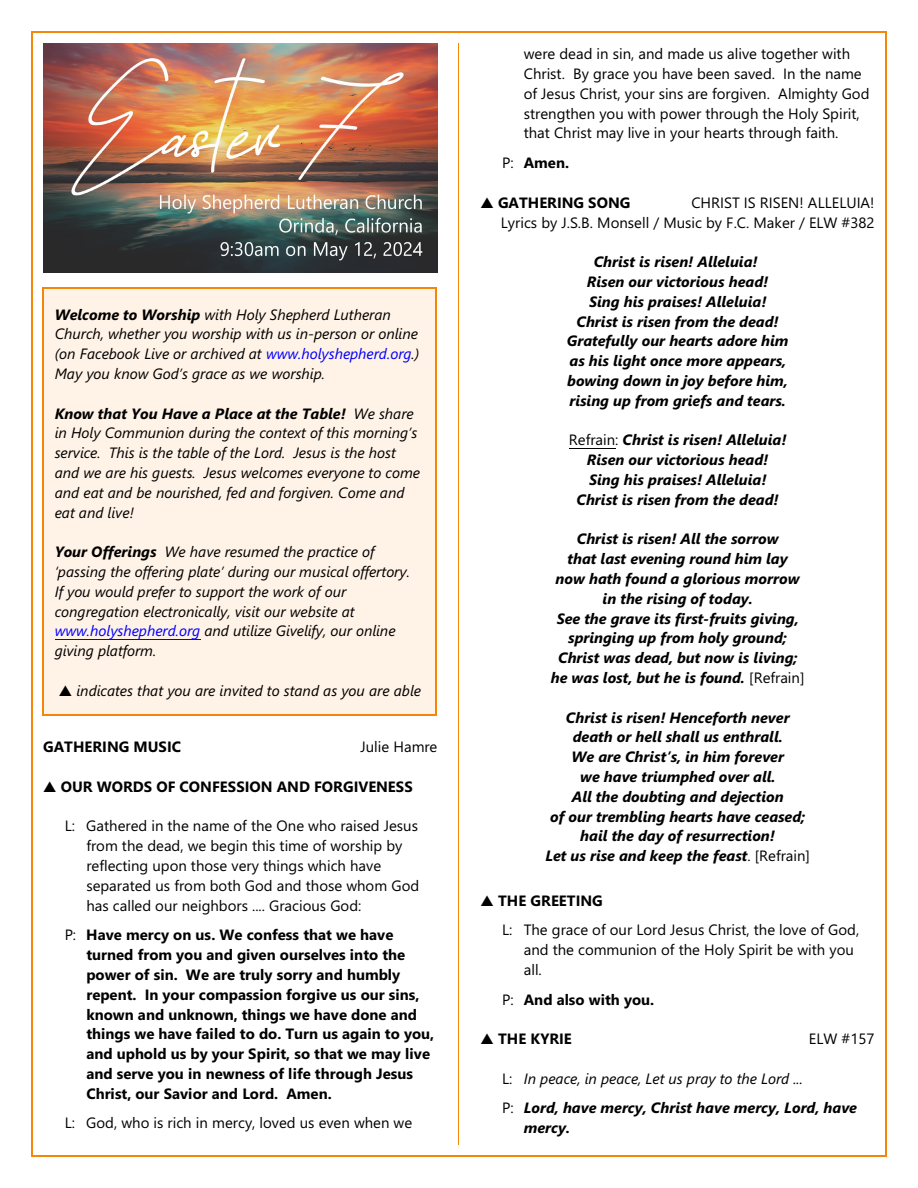
<style>
.page{position:relative;width:918px;height:1188px;background:#fff}
.page>*{position:absolute;margin:0;border:0;box-sizing:border-box;transform-origin:0 0}
.t1{font:italic 700 15px/19.8px "Segoe UI";color:#000;text-align:center}
.t2{font:italic 15px/19.8px "Segoe UI";color:#000}
.t3{font:15px/19.8px "Segoe UI";color:#000}
.t4{font:700 15px/19.8px "Segoe UI";color:#000}
.s1{font-weight:700}
.s2{color:#00f}
.s3{font-weight:400}
.s4{font-weight:400;font-style:normal}
</style>
<div class="page">
<hr style="left:31px;top:31px;width:1px;height:1126px;background:#f58708">
<hr style="left:886px;top:31px;width:1px;height:1126px;background:#f58708">
<hr style="left:31px;top:31px;width:856px;height:1px;background:#f58708">
<hr style="left:31px;top:1156px;width:856px;height:1px;background:#f58708">
<img style="left:43px;top:43px;width:395px;height:230px">
<div style="left:42px;top:288px;width:395px;height:427px;background:#fff2e6"></div>
<hr style="left:55px;top:639px;width:145px;height:1px;background:#00f">
<hr style="left:42px;top:288px;width:2px;height:427px;background:#f58708">
<hr style="left:435px;top:288px;width:2px;height:427px;background:#f58708">
<hr style="left:42px;top:288px;width:394px;height:1px;background:#f58708">
<hr style="left:42px;top:714px;width:394px;height:1px;background:#f58708">
<hr style="left:569px;top:448px;width:46px;height:1px;background:#000">
<hr style="left:458px;top:43px;width:1px;height:1102px;background:#f58708">
<p class="t2" style="left:55px;top:306px;width:366px"><span class="s1">Welcome to Worship</span> with Holy Shepherd Lutheran Church, whether you worship with us in-person or online (on Facebook Live or archived at <span class="s2">www.holyshepherd.org</span>.)<br>May you know God’s grace as we worship.</p>
<p class="t2" style="left:55px;top:405px;width:367px"><span class="s1">Know that You Have a Place at the Table!</span> We share in Holy Communion during the context of this morning’s service. This is the table of the Lord. Jesus is the host and we are his guests. Jesus welcomes everyone to come and eat and be nourished, fed and forgiven. Come and eat and live!</p>
<p class="t2" style="left:55px;top:543px;width:357px"><span class="s1">Your Offerings</span> We have resumed the practice of ‘passing the offering plate’ during our musical offertory.<br>If you would prefer to support the work of our congregation electronically, visit our website at <span class="s2">www.holyshepherd.org</span> and utilize Givelify, our online giving platform.</p>
<p class="t2" style="left:76px;top:682px;width:346px">indicates that you are invited to stand as you are able</p>
<p class="t4" style="left:43px;top:738px;width:139px">GATHERING MUSIC</p>
<p class="t3" style="left:361px;top:738px;width:78px">Julie Hamre</p>
<p class="t4" style="left:61px;top:778px;width:353px">OUR WORDS OF CONFESSION AND FORGIVENESS</p>
<p class="t3" style="left:86px;top:818px;width:335px;text-indent:-22px">L: Gathered in the name of the One who raised Jesus from the dead, we begin this time of worship by reflecting upon those very things which have separated us from both God and those whom God has called our neighbors .... Gracious God:</p>
<p class="t4" style="left:86px;top:927px;width:349px;text-indent:-22px"><span class="s3">P:</span> Have mercy on us. We confess that we have turned from you and given ourselves into the power of sin. We are truly sorry and humbly repent. In your compassion forgive us our sins, known and unknown, things we have done and things we have failed to do. Turn us again to you, and uphold us by your Spirit, so that we may live and serve you in newness of life through Jesus Christ, our Savior and Lord. Amen.</p>
<p class="t3" style="left:65px;top:1115px;width:349px">L: God, who is rich in mercy, loved us even when we</p>
<p class="t3" style="left:524px;top:45px;width:347px">were dead in sin, and made us alive together with Christ. By grace you have been saved. In the name of Jesus Christ, your sins are forgiven. Almighty God strengthen you with power through the Holy Spirit, that Christ may live in your hearts through faith.</p>
<p class="t4" style="left:502px;top:154px;width:68px"><span class="s3">P:</span> Amen.</p>
<p class="t4" style="left:498px;top:194px;width:134px">GATHERING SONG</p>
<p class="t3" style="left:501px;top:194px;width:375px;text-align:right">CHRIST IS RISEN! ALLELUIA!<br>Lyrics by J.S.B. Monsell / Music by F.C. Maker / ELW #382</p>
<p class="t1" style="left:567px;top:253px;width:223px">Christ is risen! Alleluia!<br>Risen our victorious head!<br>Sing his praises! Alleluia!<br>Christ is risen from the dead!<br>Gratefully our hearts adore him as his light once more appears, bowing down in joy before him, rising up from griefs and tears.</p>
<p class="t1" style="left:569px;top:432px;width:219px"><span class="s4">Refrain:</span> Christ is risen! Alleluia!<br>Risen our victorious head!<br>Sing his praises! Alleluia!<br>Christ is risen from the dead!</p>
<p class="t1" style="left:551px;top:531px;width:255px">Christ is risen! All the sorrow<br>that last evening round him lay<br>now hath found a glorious morrow in the rising of today.<br>See the grave its first-fruits giving, springing up from holy ground;<br>Christ was dead, but now is living; he was lost, but he is found. <span class="s4">[Refrain]</span></p>
<p class="t1" style="left:545px;top:709px;width:266px">Christ is risen! Henceforth never death or hell shall us enthrall.<br>We are Christ’s, in him forever<br>we have triumphed over all.<br>All the doubting and dejection<br>of our trembling hearts have ceased; hail the day of resurrection!<br>Let us rise and keep the feast<span class="s4">. [Refrain]</span></p>
<p class="t4" style="left:498px;top:892px;width:106px">THE GREETING</p>
<p class="t3" style="left:524px;top:921px;width:337px;text-indent:-22px">L: The grace of our Lord Jesus Christ, the love of God, and the communion of the Holy Spirit be with you all.</p>
<p class="t4" style="left:502px;top:991px;width:154px"><span class="s3">P:</span> And also with you.</p>
<p class="t4" style="left:498px;top:1030px;width:75px">THE KYRIE</p>
<p class="t3" style="left:809px;top:1030px;width:67px">ELW #157</p>
<p class="t1" style="left:502px;top:1065px;width:356px;line-height:29.7px;text-align:left"><span class="s4">L:</span> <span class="s3">In peace, in peace, Let us pray to the Lord ...<br></span><span class="s4">P:</span> Lord, have mercy, Christ have mercy, Lord, have</p>
<p class="t1" style="left:524px;top:1119px;width:48px">mercy.</p>
</div>
